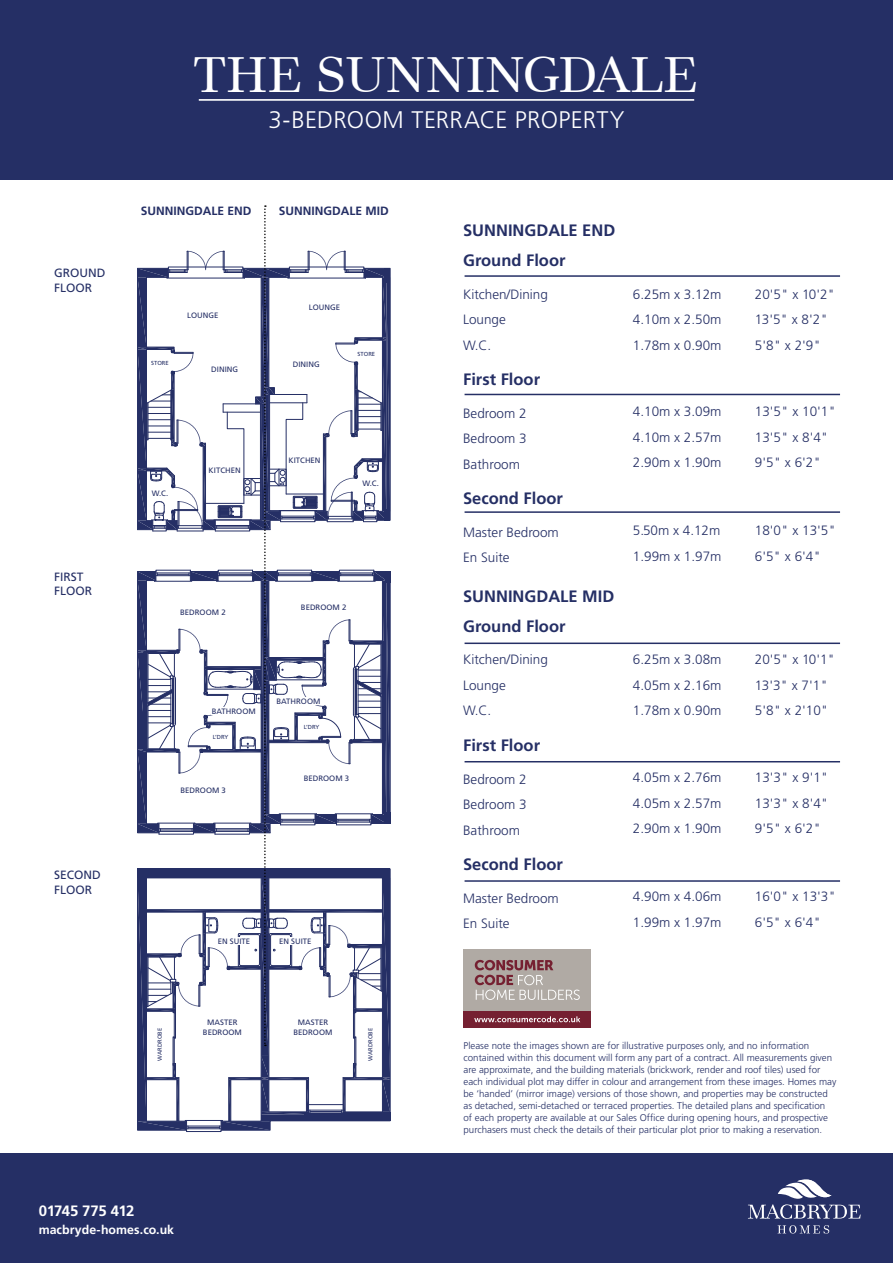
<style>
.page{position:relative;width:893px;height:1263px;background:#fff}
.page>*{position:absolute;margin:0;border:0;box-sizing:border-box;transform-origin:0 0}
.t1{font:49.5px "Modern 880 BT";letter-spacing:.005em;color:#fff}
.t2{font:300 24px "Frutiger";letter-spacing:.015em;color:#fff}
.t3{font:700 16.5px/29.7px "Frutiger";color:#252f65}
.t4{font:700 15px "Frutiger";letter-spacing:-.035em;color:#fff}
.t5{font:300 13.5px "Frutiger";color:#252f65}
.t6{font:700 12.3px "Frutiger";letter-spacing:.005em;color:#fff}
.t7{font:12px/14.4px "Frutiger";color:#252f65}
.t8{font:700 12px "Frutiger";color:#252f65}
.t9{font:300 9.75px/12px "Frutiger";color:#252f65}
.t10{font:7.8px/9.3px "Frutiger";color:#252f65;text-align:center}
.t11{font:5.85px "Frutiger";color:#252f65}
</style>
<div class="page">
<div style="left:0;top:0;width:893px;height:179px;background:#252f65"></div>
<div style="left:0;top:1153px;width:893px;height:110px;background:#252f65"></div>
<svg style="left:777px;top:1225px;width:52px;height:8px"></svg>
<svg style="left:748px;top:1179px;width:113px;height:40px"></svg>
<div style="left:463px;top:1010px;width:128px;height:18px;background:#752031"></div>
<svg style="left:474px;top:1016px;width:106px;height:6px"></svg>
<div style="left:463px;top:949px;width:128px;height:61px;background:#b0aaa4"></div>
<svg style="left:475px;top:960px;width:105px;height:40px"></svg>
<hr style="left:199px;top:99px;width:495px;height:2px;background:#fff">
<hr style="left:465px;top:275px;width:375px;height:2px;background:#252f65">
<hr style="left:465px;top:642px;width:375px;height:2px;background:#252f65">
<hr style="left:465px;top:394px;width:375px;height:1px;background:#252f65">
<hr style="left:465px;top:511px;width:375px;height:2px;background:#252f65">
<hr style="left:465px;top:761px;width:375px;height:1px;background:#252f65">
<hr style="left:465px;top:880px;width:375px;height:2px;background:#252f65">
<svg style="left:137px;top:205px;width:254px;height:927px"></svg>
<h1 class="t1" style="left:194px;top:44px;width:507px">THE SUNNINGDALE</h1>
<h2 class="t2" style="left:269px;top:106px;width:357px">3-BEDROOM TERRACE PROPERTY</h2>
<p class="t7" style="left:54px;top:266px;width:53px">GROUND<br>FLOOR</p>
<p class="t7" style="left:54px;top:569px;width:40px">FIRST<br>FLOOR</p>
<p class="t7" style="left:54px;top:868px;width:48px">SECOND<br>FLOOR</p>
<p class="t8" style="left:141px;top:203px;width:112px">SUNNINGDALE END</p>
<p class="t8" style="left:279px;top:203px;width:111px">SUNNINGDALE MID</p>
<p class="t10" style="left:187px;top:311px;width:33px">LOUNGE</p>
<p class="t10" style="left:309px;top:303px;width:33px">LOUNGE</p>
<p class="t11" style="left:151px;top:360px;width:19px">STORE</p>
<p class="t10" style="left:293px;top:359px;width:28px">DINING</p>
<p class="t10" style="left:211px;top:365px;width:28px">DINING</p>
<p class="t11" style="left:358px;top:350px;width:19px">STORE</p>
<p class="t10" style="left:152px;top:488px;width:18px">W.C.</p>
<p class="t10" style="left:209px;top:466px;width:34px">KITCHEN</p>
<p class="t10" style="left:289px;top:455px;width:34px">KITCHEN</p>
<p class="t10" style="left:362px;top:478px;width:18px">W.C.</p>
<p class="t10" style="left:180px;top:608px;width:47px">BEDROOM 2</p>
<p class="t10" style="left:301px;top:603px;width:47px">BEDROOM 2</p>
<p class="t10" style="left:212px;top:706px;width:46px">BATHROOM</p>
<p class="t11" style="left:213px;top:733px;width:17px">L’DRY</p>
<p class="t10" style="left:180px;top:786px;width:47px">BEDROOM 3</p>
<p class="t10" style="left:276px;top:696px;width:46px">BATHROOM</p>
<p class="t11" style="left:304px;top:724px;width:17px">L’DRY</p>
<p class="t10" style="left:304px;top:774px;width:47px">BEDROOM 3</p>
<p class="t10" style="left:218px;top:936px;width:34px">EN SUITE</p>
<p class="t10" style="left:279px;top:936px;width:34px">EN SUITE</p>
<p class="t10" style="left:203px;top:1018px;width:40px">MASTER<br>BEDROOM</p>
<p class="t10" style="left:293px;top:1018px;width:40px">MASTER<br>BEDROOM</p>
<p class="t11" style="left:156px;top:1061px;width:34px;rotate:-90deg">WARDROBE</p>
<p class="t11" style="left:367px;top:1061px;width:34px;rotate:-90deg">WARDROBE</p>
<h3 class="t4" style="left:39px;top:1202px;width:97px">01745 775 412</h3>
<p class="t6" style="left:39px;top:1222px;width:137px">macbryde-homes.co.uk</p>
<h3 class="t3" style="left:463px;top:215px;width:154px">SUNNINGDALE END<br>Ground Floor</h3>
<h3 class="t5" style="left:463px;top:286px;width:86px">Kitchen/Dining</h3>
<h3 class="t5" style="left:633px;top:286px;width:90px">6.25m x 3.12m</h3>
<h3 class="t5" style="left:755px;top:286px;width:82px">20'5" x 10'2"</h3>
<h3 class="t5" style="left:463px;top:312px;width:44px">Lounge</h3>
<h3 class="t5" style="left:633px;top:312px;width:90px">4.10m x 2.50m</h3>
<h3 class="t5" style="left:755px;top:312px;width:75px">13'5" x 8'2"</h3>
<h3 class="t5" style="left:463px;top:337px;width:30px">W.C.</h3>
<h3 class="t5" style="left:633px;top:337px;width:90px">1.78m x 0.90m</h3>
<h3 class="t5" style="left:755px;top:337px;width:68px">5'8" x 2'9"</h3>
<h3 class="t3" style="left:463px;top:364px;width:79px">First Floor</h3>
<h3 class="t5" style="left:463px;top:405px;width:65px">Bedroom 2</h3>
<h3 class="t5" style="left:633px;top:404px;width:90px">4.10m x 3.09m</h3>
<h3 class="t5" style="left:755px;top:404px;width:83px">13'5" x 10'1"</h3>
<h3 class="t5" style="left:463px;top:431px;width:65px">Bedroom 3</h3>
<h3 class="t5" style="left:633px;top:429px;width:90px">4.10m x 2.57m</h3>
<h3 class="t5" style="left:755px;top:429px;width:75px">13'5" x 8'4"</h3>
<h3 class="t5" style="left:463px;top:456px;width:58px">Bathroom</h3>
<h3 class="t5" style="left:633px;top:455px;width:90px">2.90m x 1.90m</h3>
<h3 class="t5" style="left:755px;top:455px;width:68px">9'5" x 6'2"</h3>
<h3 class="t3" style="left:463px;top:483px;width:101px">Second Floor</h3>
<h3 class="t5" style="left:463px;top:524px;width:97px">Master Bedroom</h3>
<h3 class="t5" style="left:633px;top:523px;width:89px">5.50m x 4.12m</h3>
<h3 class="t5" style="left:755px;top:523px;width:83px">18'0" x 13'5"</h3>
<h3 class="t5" style="left:463px;top:550px;width:48px">En Suite</h3>
<h3 class="t5" style="left:633px;top:549px;width:90px">1.99m x 1.97m</h3>
<h3 class="t5" style="left:755px;top:549px;width:68px">6'5" x 6'4"</h3>
<h3 class="t3" style="left:463px;top:581px;width:153px">SUNNINGDALE MID<br>Ground Floor</h3>
<h3 class="t5" style="left:463px;top:652px;width:86px">Kitchen/Dining</h3>
<h3 class="t5" style="left:633px;top:652px;width:90px">6.25m x 3.08m</h3>
<h3 class="t5" style="left:755px;top:652px;width:82px">20'5" x 10'1"</h3>
<h3 class="t5" style="left:463px;top:678px;width:44px">Lounge</h3>
<h3 class="t5" style="left:633px;top:678px;width:90px">4.05m x 2.16m</h3>
<h3 class="t5" style="left:755px;top:678px;width:75px">13'3" x 7'1"</h3>
<h3 class="t5" style="left:463px;top:703px;width:30px">W.C.</h3>
<h3 class="t5" style="left:633px;top:703px;width:90px">1.78m x 0.90m</h3>
<h3 class="t5" style="left:755px;top:703px;width:75px">5'8" x 2'10"</h3>
<h3 class="t3" style="left:463px;top:730px;width:79px">First Floor</h3>
<h3 class="t5" style="left:463px;top:771px;width:65px">Bedroom 2</h3>
<h3 class="t5" style="left:633px;top:770px;width:90px">4.05m x 2.76m</h3>
<h3 class="t5" style="left:755px;top:770px;width:75px">13'3" x 9'1"</h3>
<h3 class="t5" style="left:463px;top:797px;width:65px">Bedroom 3</h3>
<h3 class="t5" style="left:633px;top:795px;width:90px">4.05m x 2.57m</h3>
<h3 class="t5" style="left:755px;top:795px;width:75px">13'3" x 8'4"</h3>
<h3 class="t5" style="left:463px;top:822px;width:58px">Bathroom</h3>
<h3 class="t5" style="left:633px;top:821px;width:90px">2.90m x 1.90m</h3>
<h3 class="t5" style="left:755px;top:821px;width:68px">9'5" x 6'2"</h3>
<h3 class="t3" style="left:463px;top:849px;width:101px">Second Floor</h3>
<h3 class="t5" style="left:463px;top:890px;width:97px">Master Bedroom</h3>
<h3 class="t5" style="left:633px;top:889px;width:90px">4.90m x 4.06m</h3>
<h3 class="t5" style="left:755px;top:889px;width:83px">16'0" x 13'3"</h3>
<h3 class="t5" style="left:463px;top:916px;width:48px">En Suite</h3>
<h3 class="t5" style="left:633px;top:914px;width:90px">1.99m x 1.97m</h3>
<h3 class="t5" style="left:755px;top:914px;width:68px">6'5" x 6'4"</h3>
<p class="t9" style="left:463px;top:1039px;width:374px">Please note the images shown are for illustrative purposes only, and no information contained within this document will form any part of a contract. All measurements given are approximate, and the building materials (brickwork, render and roof tiles) used for each individual plot may differ in colour and arrangement from these images. Homes may be ‘handed’ (mirror image) versions of those shown, and properties may be constructed as detached, semi-detached or terraced properties. The detailed plans and specification<br>of each property are available at our Sales Office during opening hours, and prospective purchasers must check the details of their particular plot prior to making a reservation.</p>
</div>
